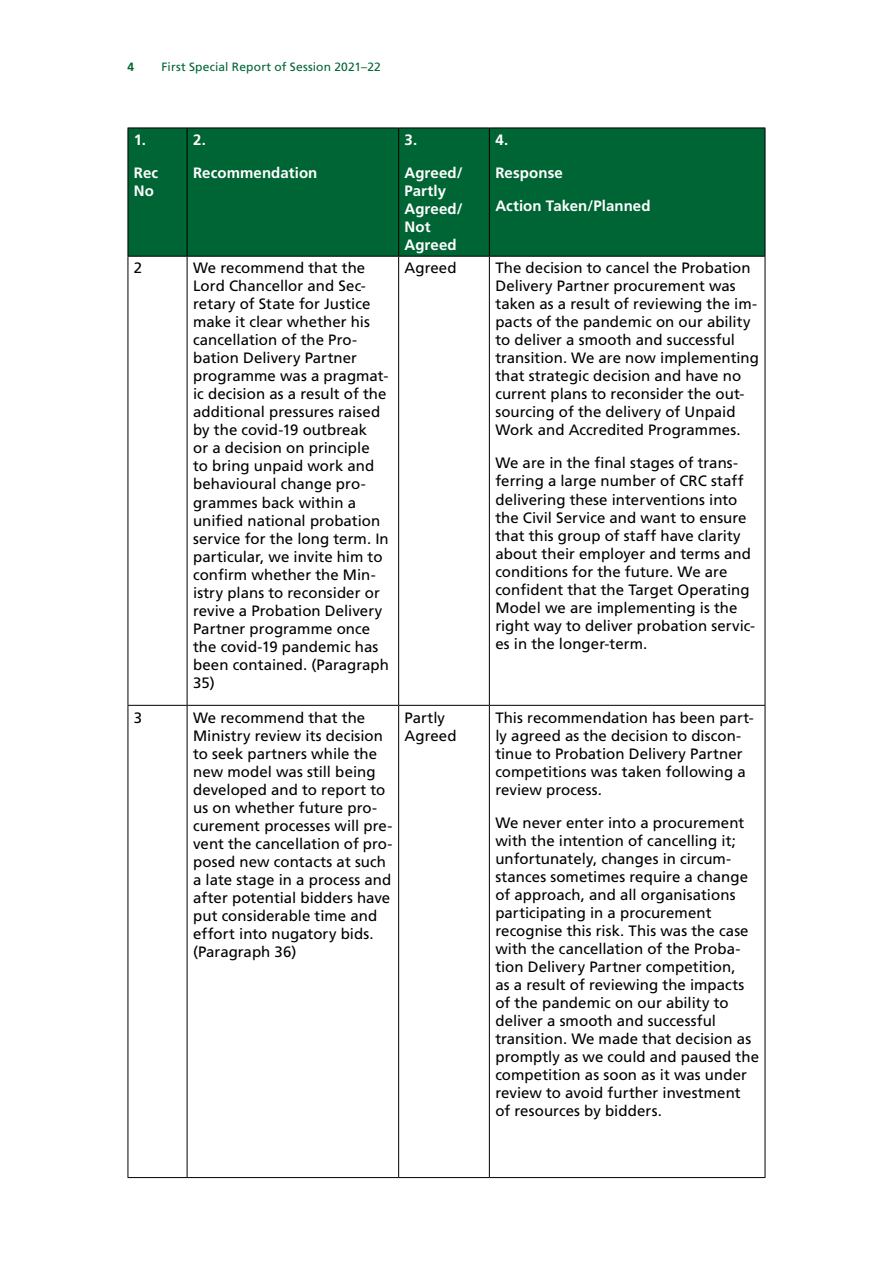
<style>
.page{position:relative;width:893px;height:1263px;background:#fff}
.page>*{position:absolute;margin:0;border:0;box-sizing:border-box;transform-origin:0 0}
.t1{font:15px/18px "Frutiger LT Std";letter-spacing:.005em;color:#000}
.t2{font:700 15px/18px "Frutiger LT Std";letter-spacing:.005em;color:#fff}
.t3{font:12px "Frutiger LT Std";letter-spacing:.015em;color:#006535}
.t4{font:700 12px "Frutiger LT Std";color:#006535}
</style>
<div class="page">
<div style="left:129px;top:129px;width:636px;height:127px;background:#006535"></div>
<hr style="left:128px;top:128px;width:59px;height:1px;background:#000">
<hr style="left:128px;top:128px;width:1px;height:128px;background:#000">
<hr style="left:187px;top:128px;width:212px;height:1px;background:#000">
<hr style="left:187px;top:128px;width:1px;height:128px;background:#000">
<hr style="left:399px;top:128px;width:90px;height:1px;background:#000">
<hr style="left:398px;top:128px;width:1px;height:128px;background:#000">
<hr style="left:489px;top:128px;width:276px;height:1px;background:#000">
<hr style="left:489px;top:128px;width:1px;height:128px;background:#000">
<hr style="left:765px;top:128px;width:1px;height:128px;background:#000">
<hr style="left:128px;top:256px;width:59px;height:1px;background:#000">
<hr style="left:128px;top:257px;width:1px;height:448px;background:#000">
<hr style="left:187px;top:256px;width:212px;height:1px;background:#000">
<hr style="left:187px;top:257px;width:1px;height:448px;background:#000">
<hr style="left:399px;top:256px;width:90px;height:1px;background:#000">
<hr style="left:398px;top:257px;width:1px;height:448px;background:#000">
<hr style="left:489px;top:256px;width:276px;height:1px;background:#000">
<hr style="left:489px;top:257px;width:1px;height:448px;background:#000">
<hr style="left:765px;top:257px;width:1px;height:448px;background:#000">
<hr style="left:128px;top:705px;width:59px;height:1px;background:#000">
<hr style="left:128px;top:706px;width:1px;height:471px;background:#000">
<hr style="left:187px;top:705px;width:212px;height:1px;background:#000">
<hr style="left:187px;top:706px;width:1px;height:471px;background:#000">
<hr style="left:399px;top:705px;width:90px;height:1px;background:#000">
<hr style="left:398px;top:706px;width:1px;height:471px;background:#000">
<hr style="left:489px;top:705px;width:276px;height:1px;background:#000">
<hr style="left:489px;top:706px;width:1px;height:471px;background:#000">
<hr style="left:765px;top:706px;width:1px;height:471px;background:#000">
<hr style="left:128px;top:1177px;width:59px;height:1px;background:#000">
<hr style="left:187px;top:1177px;width:212px;height:1px;background:#000">
<hr style="left:399px;top:1177px;width:90px;height:1px;background:#000">
<hr style="left:489px;top:1177px;width:276px;height:1px;background:#000">
<p class="t4" style="left:128px;top:59px;width:8px">4</p>
<p class="t3" style="left:162px;top:59px;width:221px">First Special Report of Session 2021–22</p>
<p class="t2" style="left:134px;top:131px;width:14px">1.</p>
<p class="t2" style="left:134px;top:164px;width:26px">Rec<br>No</p>
<p class="t2" style="left:193px;top:131px;width:14px">2.</p>
<p class="t2" style="left:193px;top:164px;width:126px">Recommendation</p>
<p class="t2" style="left:405px;top:131px;width:14px">3.</p>
<p class="t2" style="left:405px;top:164px;width:60px">Agreed/<br>Partly<br>Agreed/<br>Not<br>Agreed</p>
<p class="t2" style="left:495px;top:131px;width:14px">4.</p>
<p class="t2" style="left:495px;top:164px;width:69px">Response</p>
<p class="t2" style="left:495px;top:197px;width:157px">Action Taken/Planned</p>
<p class="t1" style="left:134px;top:259px;width:10px">2</p>
<p class="t1" style="left:193px;top:259px;width:197px">We recommend that the<br>Lord Chancellor and Sec&shy;retary of State for Justice make it clear whether his cancellation of the Pro&shy;bation Delivery Partner programme was a pragmat&shy;ic decision as a result of the additional pressures raised by the covid-19 outbreak<br>or a decision on principle<br>to bring unpaid work and behavioural change pro&shy;grammes back within a unified national probation service for the long term. In particular, we invite him to confirm whether the Min&shy;istry plans to reconsider or revive a Probation Delivery<br>Partner programme once the covid-19 pandemic has been contained. (Paragraph<br>35)</p>
<p class="t1" style="left:405px;top:259px;width:54px">Agreed</p>
<p class="t1" style="left:495px;top:259px;width:265px">The decision to cancel the Probation Delivery Partner procurement was taken as a result of reviewing the im&shy;pacts of the pandemic on our ability to deliver a smooth and successful transition. We are now implementing that strategic decision and have no current plans to reconsider the out&shy;sourcing of the delivery of Unpaid Work and Accredited Programmes.</p>
<p class="t1" style="left:495px;top:454px;width:261px">We are in the final stages of trans&shy;ferring a large number of CRC staff delivering these interventions into the Civil Service and want to ensure that this group of staff have clarity about their employer and terms and conditions for the future. We are confident that the Target Operating Model we are implementing is the right way to deliver probation servic&shy;es in the longer-term.</p>
<p class="t1" style="left:134px;top:708px;width:10px">3</p>
<p class="t1" style="left:193px;top:708px;width:201px">We recommend that the<br>Ministry review its decision to seek partners while the new model was still being developed and to report to us on whether future pro&shy;curement processes will pre&shy;vent the cancellation of pro&shy;posed new contacts at such a late stage in a process and after potential bidders have put considerable time and effort into nugatory bids. (Paragraph 36)</p>
<p class="t1" style="left:405px;top:708px;width:54px">Partly<br>Agreed</p>
<p class="t1" style="left:495px;top:708px;width:260px">This recommendation has been part&shy;ly agreed as the decision to discon&shy;tinue to Probation Delivery Partner competitions was taken following a review process.</p>
<p class="t1" style="left:495px;top:813px;width:265px">We never enter into a procurement with the intention of cancelling it; unfortunately, changes in circum&shy;stances sometimes require a change of approach, and all organisations participating in a procurement recognise this risk. This was the case with the cancellation of the Proba&shy;tion Delivery Partner competition,<br>as a result of reviewing the impacts of the pandemic on our ability to deliver a smooth and successful transition. We made that decision as promptly as we could and paused the competition as soon as it was under review to avoid further investment of resources by bidders.</p>
</div>
